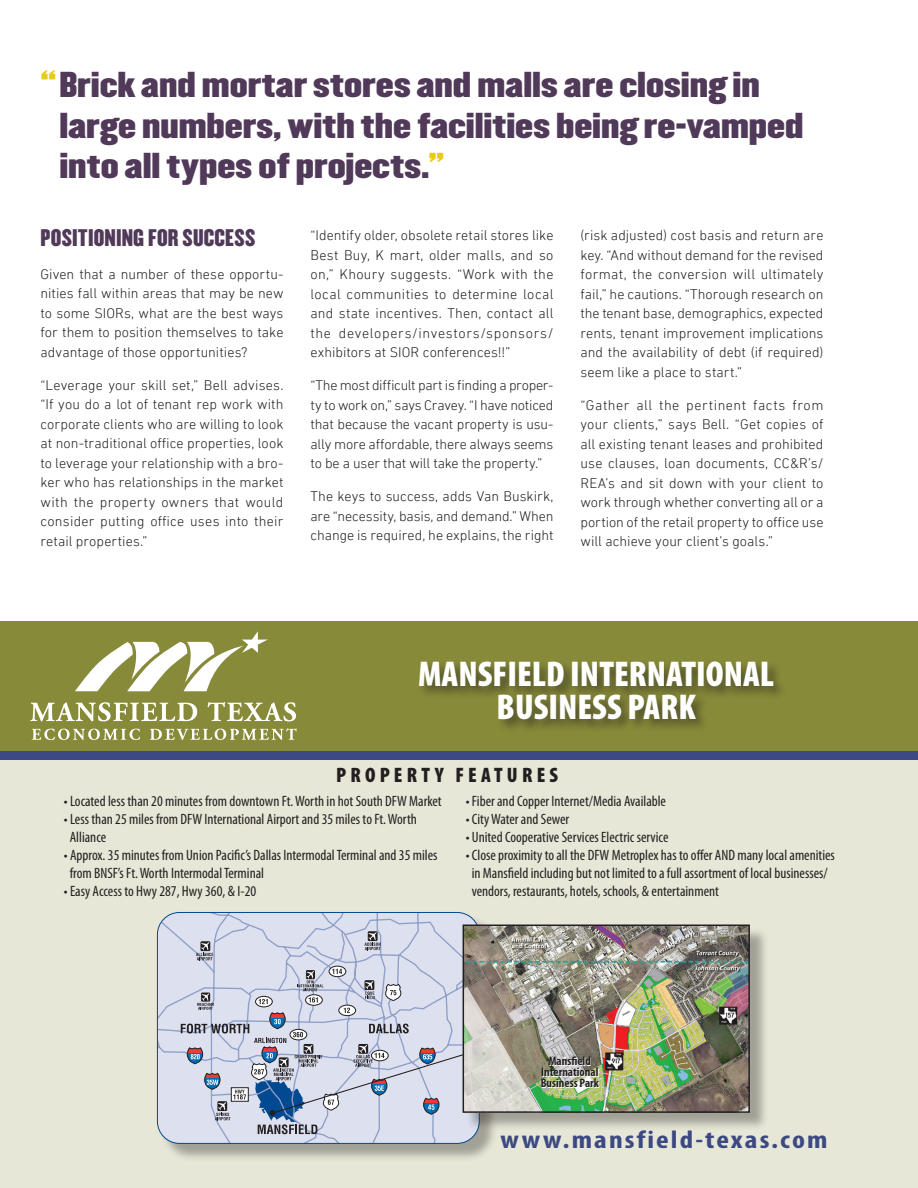
<style>
.page{position:relative;width:918px;height:1188px;background:#fff}
.page>*{position:absolute;margin:0;border:0;box-sizing:border-box;transform-origin:0 0}
.t1{font:900 condensed 36px/33px "Myriad Pro";color:#fff;text-align:center}
.t2{font:31.5px/40.5px "Champion HTF Middleweight";color:#503959}
.t3{font:700 condensed 25.2px "Myriad Pro";letter-spacing:.07em;color:#3c4982;scale:1.19 1}
.t4{font:21px "Champion HTF Welterweight";letter-spacing:.01em;color:#503959}
.t5{font:900 condensed 21px "Myriad Pro";letter-spacing:.2em;color:#231f20}
.t6{font:condensed 15px/18px "Myriad Pro";color:#231f20}
.t7{font:300 14.25px/19.5px "DIN Next LT Pro";letter-spacing:.005em;color:#231f20;text-align:justify}
.t8{font:700 condensed 12.3px/10.9px "Myriad Pro";color:#231f20;text-align:center}
.s1{color:#e8cb19}
</style>
<div class="page">
<div style="left:0;top:757px;width:918px;height:431px;background:#e7e7d7"></div>
<div style="left:0;top:727px;width:918px;height:33px;background:#3c4982"></div>
<div style="left:0;top:621px;width:918px;height:130px;background:#878a38"></div>
<div style="left:418px;top:660px;width:369px;height:73px;background:#231f20;opacity:.55"></div>
<svg style="left:75px;top:631px;width:193px;height:60px"></svg>
<svg style="left:30px;top:702px;width:167px;height:19px"></svg>
<svg style="left:208px;top:702px;width:88px;height:19px"></svg>
<svg style="left:32px;top:729px;width:108px;height:11px"></svg>
<svg style="left:150px;top:728px;width:147px;height:12px"></svg>
<div style="left:159px;top:915px;width:339px;height:247px;background:#231f20;opacity:.35"></div>
<svg style="left:157px;top:912px;width:322px;height:231px;background:#d7dceb"></svg>
<div style="left:157px;top:912px;width:323px;height:232px;border:1px solid #014990;border-radius:22px"></div>
<svg style="left:181px;top:930px;width:284px;height:204px;background:#c7cddd"></svg>
<div style="left:465px;top:927px;width:304px;height:204px;background:#231f20;opacity:.35"></div>
<img style="left:466px;top:928px;width:281px;height:182px">
<div style="left:463px;top:925px;width:287px;height:188px;border:2px solid #231f20"></div>
<h2 class="t2" style="left:59px;top:66px;width:746px;text-indent:-19px"><span class="s1">“</span>Brick and mortar stores and malls are closing in large numbers, with the facilities being re-vamped into all types of projects.<span class="s1">”</span></h2>
<h3 class="t4" style="left:40px;top:223px;width:216px">POSITIONING FOR SUCCESS</h3>
<p class="t7" style="left:40px;top:264px;width:245px">Given that a number of these opportu&shy;nities fall within areas that may be new to some SIORs, what are the best ways for them to position themselves to take advantage of those opportunities?</p>
<p class="t7" style="left:40px;top:375px;width:245px">“Leverage your skill set,” Bell advises. “If you do a lot of tenant rep work with corporate clients who are willing to look at non-traditional office properties, look to leverage your relationship with a bro&shy;ker who has relationships in the market with the property owners that would consider putting office uses into their retail properties.”</p>
<p class="t7" style="left:310px;top:225px;width:245px">“Identify older, obsolete retail stores like Best Buy, K mart, older malls, and so on,” Khoury suggests. “Work with the local communities to determine local and state incentives. Then, contact all the developers/investors/sponsors/ exhibitors at SIOR conferences!!”</p>
<p class="t7" style="left:310px;top:375px;width:245px">“The most difficult part is finding a proper&shy;ty to work on,” says Cravey. “I have noticed that because the vacant property is usu&shy;ally more affordable, there always seems to be a user that will take the property.”</p>
<p class="t7" style="left:310px;top:486px;width:245px">The keys to success, adds Van Buskirk, are “necessity, basis, and demand.” When change is required, he explains, the right</p>
<p class="t7" style="left:580px;top:225px;width:245px">(risk adjusted) cost basis and return are key. “And without demand for the revised format, the conversion will ultimately fail,” he cautions. “Thorough research on the tenant base, demographics, expected rents, tenant improvement implications and the availability of debt (if required) seem like a place to start.”</p>
<p class="t7" style="left:580px;top:395px;width:245px">“Gather all the pertinent facts from your clients,” says Bell. “Get copies of all existing tenant leases and prohibited use clauses, loan documents, CC&amp;R’s/ REA’s and sit down with your client to work through whether converting all or a portion of the retail property to office use will achieve your client’s goals.”</p>
<h1 class="t1" style="left:418px;top:657px;width:358px">MANSFIELD INTERNATIONAL<br>BUSINESS PARK</h1>
<h3 class="t5" style="left:336px;top:761px;width:224px">PROPERTY FEATURES</h3>
<p class="t6" style="left:64px;top:792px;width:379px">• Located less than 20 minutes from downtown Ft. Worth in hot South DFW Market</p>
<p class="t6" style="left:70px;top:810px;width:349px;text-indent:-6px">• Less than 25 miles from DFW International Airport and 35 miles to Ft. Worth<br>Alliance</p>
<p class="t6" style="left:70px;top:846px;width:369px;text-indent:-6px">• Approx. 35 minutes from Union Pacific’s Dallas Intermodal Terminal and 35 miles from BNSF’s Ft. Worth Intermodal Terminal</p>
<p class="t6" style="left:64px;top:882px;width:194px">• Easy Access to Hwy 287, Hwy 360, &amp; I-20</p>
<p class="t6" style="left:466px;top:792px;width:202px">• Fiber and Copper Internet/Media Available</p>
<p class="t6" style="left:466px;top:810px;width:105px">• City Water and Sewer</p>
<p class="t6" style="left:466px;top:828px;width:204px">• United Cooperative Services Electric service</p>
<p class="t6" style="left:472px;top:846px;width:365px;text-indent:-6px">• Close proximity to all the DFW Metroplex has to offer AND many local amenities in Mansfield including but not limited to a full assortment of local businesses/ vendors, restaurants, hotels, schools, &amp; entertainment</p>
<p class="t8" style="left:541px;top:1056px;width:60px">Mansfield<br>International<br>Business Park</p>
<h3 class="t3" style="left:500px;top:1124px;width:276px">www.mansfield-texas.com</h3>
</div>
